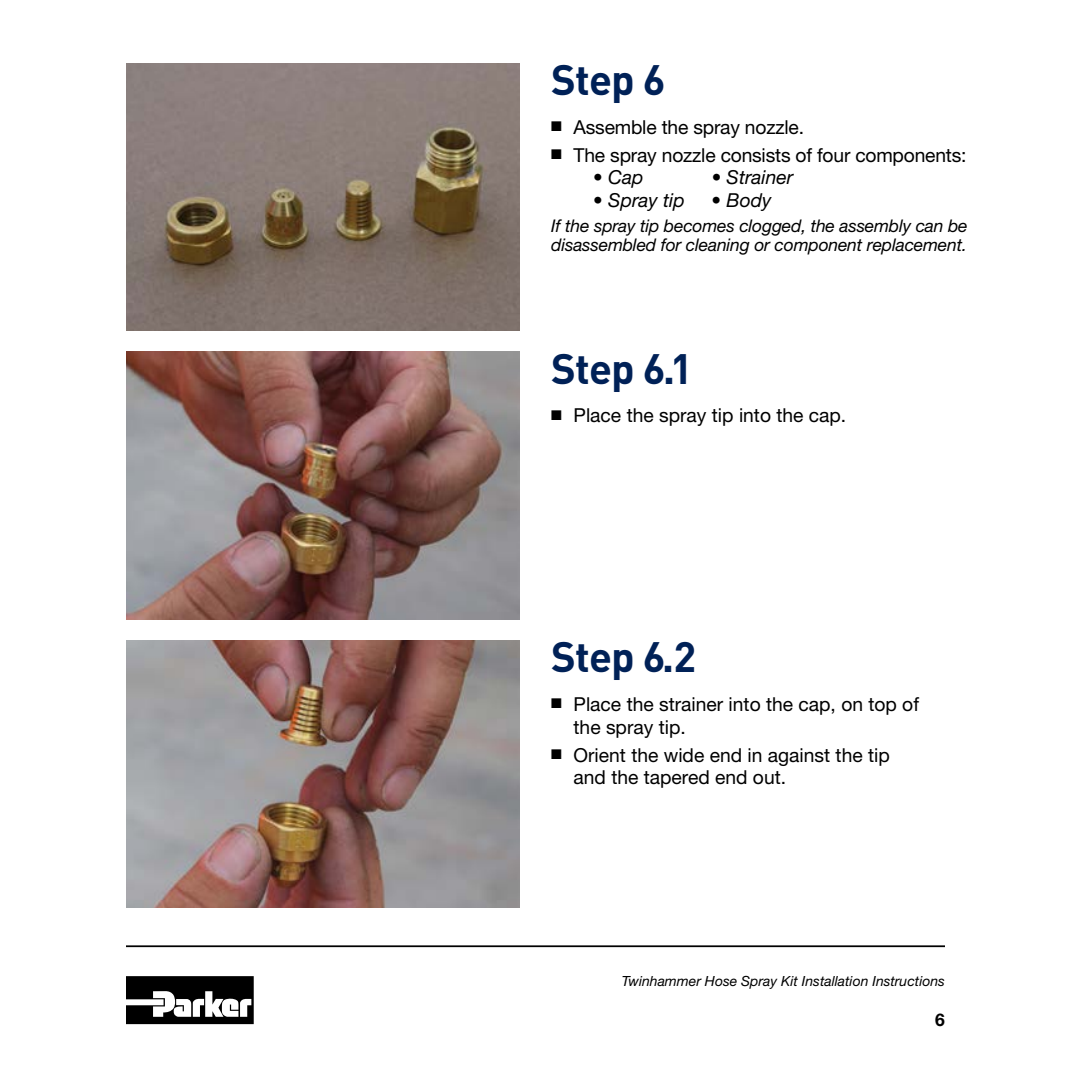
<style>
.page{position:relative;width:1071px;height:1071px;background:#fff}
.page>*{position:absolute;margin:0;border:0;box-sizing:border-box;transform-origin:0 0}
.t1{font:700 42px "DINOT";letter-spacing:-.02em;color:#002157}
.t2{font:19.25px/22.8px "Helvetica Neue LT Std";color:#000}
.t3{font:italic 19.25px "Helvetica Neue LT Std";color:#000}
.t4{font:italic 17.5px/19.2px "Helvetica Neue LT Std";letter-spacing:-.01em;color:#000}
.t5{font:700 17.5px "Helvetica Neue LT Std";color:#000}
.t6{font:italic 14px "Helvetica Neue LT Std";color:#000}
</style>
<div class="page">
<img style="left:126px;top:63px;width:394px;height:268px">
<img style="left:126px;top:352px;width:394px;height:267px">
<img style="left:126px;top:640px;width:394px;height:268px">
<svg style="left:126px;top:976px;width:128px;height:48px"></svg>
<hr style="left:126px;top:945px;width:819px;height:2px;background:#000">
<h1 class="t1" style="left:551px;top:51px;width:116px">Step 6</h1>
<p class="t2" style="left:551px;top:115px;width:254px">■ Assemble the spray nozzle.</p>
<p class="t2" style="left:551px;top:143px;width:417px">■ The spray nozzle consists of four components:</p>
<p class="t3" style="left:593px;top:166px;width:52px">• Cap</p>
<p class="t3" style="left:712px;top:166px;width:83px">• Strainer</p>
<p class="t3" style="left:593px;top:189px;width:93px">• Spray tip</p>
<p class="t3" style="left:712px;top:189px;width:61px">• Body</p>
<p class="t4" style="left:551px;top:216px;width:418px">If the spray tip becomes clogged, the assembly can be disassembled for cleaning or component replacement.</p>
<h1 class="t1" style="left:551px;top:340px;width:143px">Step 6.1</h1>
<p class="t2" style="left:551px;top:404px;width:297px">■ Place the spray tip into the cap.</p>
<h1 class="t1" style="left:551px;top:629px;width:146px">Step 6.2</h1>
<p class="t2" style="left:574px;top:692px;width:347px;text-indent:-22px">■ Place the strainer into the cap, on top of the spray tip.</p>
<p class="t2" style="left:574px;top:743px;width:318px;text-indent:-22px">■ Orient the wide end in against the tip and the tapered end out.</p>
<p class="t6" style="left:622px;top:972px;width:325px">Twinhammer Hose Spray Kit Installation Instructions</p>
<p class="t5" style="left:935px;top:1009px;width:11px">6</p>
</div>
